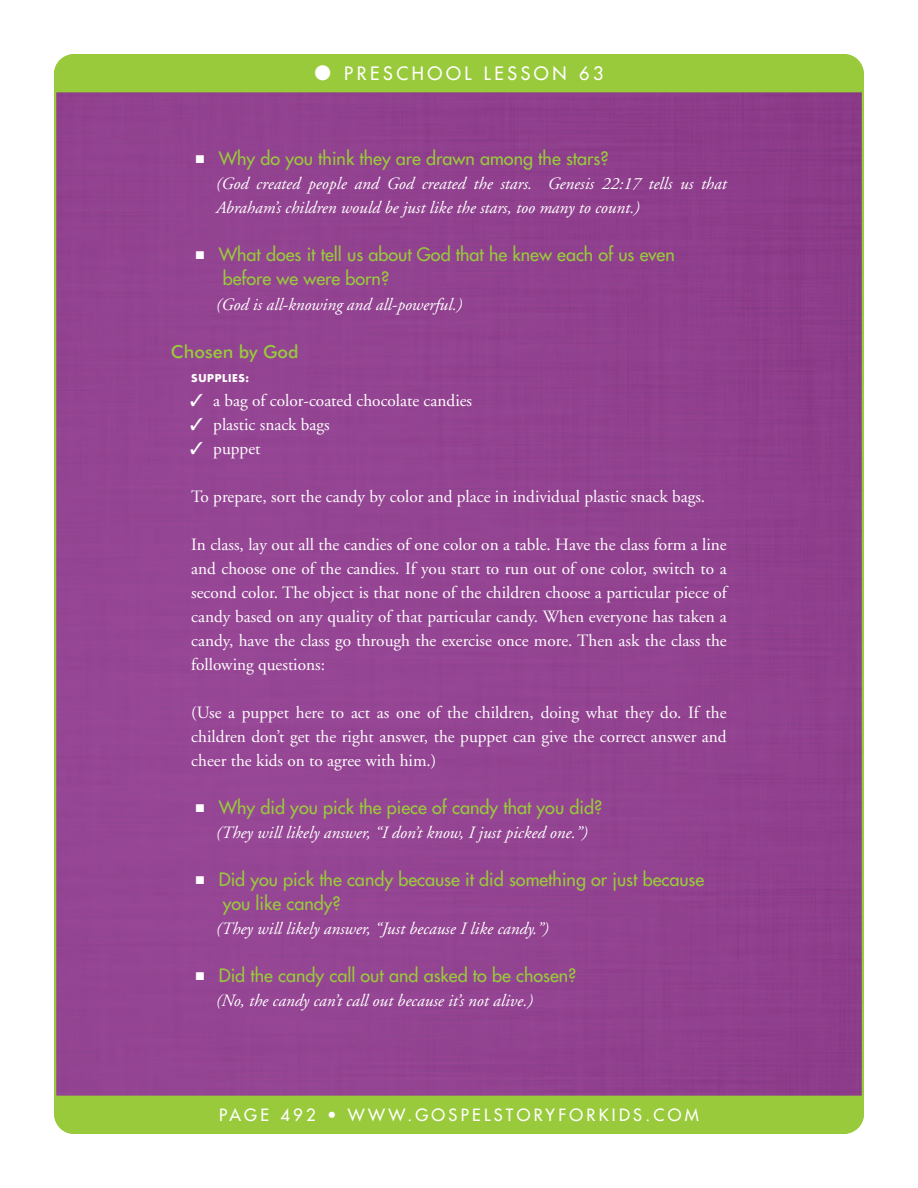
<style>
.page{position:relative;width:918px;height:1188px;background:#fff}
.page>*{position:absolute;margin:0;border:0;box-sizing:border-box;transform-origin:0 0}
.t1{font:18px/24px "Futura";color:#99ca3b}
.t2{font:18px "Futura";letter-spacing:.2em;color:#fff}
.SUB_2{font:500 18px "Futura BT";color:#99ca3b}
.TXT_Indent{font:17.25px/24px "Adobe Garamond";color:#fff;text-align:justify}
.Bulleted_Indented_An{font:italic 17.25px/24px "Adobe Garamond";color:#fff}
.t3{font:16.5px "Futura";letter-spacing:.2em;color:#fff}
.SUB_3__Supplies{font:700 10.5px "Futura";letter-spacing:.06em;color:#fff}
.s1{color:#fff}
</style>
<div class="page">
<div style="left:57px;top:92px;width:804px;height:1004px;background:#934491"></div>
<div style="left:54px;top:54px;width:810px;height:38px;background:#99ca3b"></div>
<div style="left:54px;top:1096px;width:810px;height:38px;background:#99ca3b"></div>
<p class="t2" style="left:315px;top:62px;width:290px">● PRESCHOOL LESSON 63</p>
<p class="t1" style="left:196px;top:146px;width:414px"><span class="s1">■</span> Why do you think they are drawn among the stars?</p>
<p class="Bulleted_Indented_An" style="left:216px;top:172px;width:512px">(God created people and God created the stars. Genesis 22:17 tells us that<br>Abraham’s children would be just like the stars, too many to count.)</p>
<p class="t1" style="left:223px;top:242px;width:454px;text-indent:-27px"><span class="s1">■</span> What does it tell us about God that he knew each of us even before we were born?</p>
<p class="Bulleted_Indented_An" style="left:216px;top:293px;width:248px">(God is all-knowing and all-powerful.)</p>
<p class="SUB_2" style="left:171px;top:340px;width:129px">Chosen by God</p>
<p class="SUB_3__Supplies" style="left:191px;top:371px;width:60px">SUPPLIES:</p>
<p class="TXT_Indent" style="left:190px;top:389px;width:284px">✓ a bag of color-coated chocolate candies</p>
<p class="TXT_Indent" style="left:190px;top:413px;width:141px">✓ plastic snack bags</p>
<p class="TXT_Indent" style="left:190px;top:437px;width:72px">✓ puppet</p>
<p class="TXT_Indent" style="left:191px;top:485px;width:516px">To prepare, sort the candy by color and place in individual plastic snack bags.</p>
<p class="TXT_Indent" style="left:191px;top:533px;width:537px">In class, lay out all the candies of one color on a table. Have the class form a line and choose one of the candies. If you start to run out of one color, switch to a second color. The object is that none of the children choose a particular piece of candy based on any quality of that particular candy. When everyone has taken a candy, have the class go through the exercise once more. Then ask the class the following questions:</p>
<p class="TXT_Indent" style="left:191px;top:701px;width:537px">(Use a puppet here to act as one of the children, doing what they do. If the children don’t get the right answer, the puppet can give the correct answer and cheer the kids on to agree with him.)</p>
<p class="t1" style="left:196px;top:795px;width:408px"><span class="s1">■</span> Why did you pick the piece of candy that you did?</p>
<p class="Bulleted_Indented_An" style="left:216px;top:821px;width:373px">(They will likely answer, “I don’t know, I just picked one.”)</p>
<p class="t1" style="left:223px;top:867px;width:483px;text-indent:-27px"><span class="s1">■</span> Did you pick the candy because it did something or just because you like candy?</p>
<p class="Bulleted_Indented_An" style="left:216px;top:917px;width:334px">(They will likely answer, “Just because I like candy.”)</p>
<p class="t1" style="left:196px;top:963px;width:382px"><span class="s1">■</span> Did the candy call out and asked to be chosen?</p>
<p class="Bulleted_Indented_An" style="left:216px;top:989px;width:318px">(No, the candy can’t call out because it’s not alive.)</p>
<p class="t3" style="left:219px;top:1105px;width:481px">PAGE 492 • WWW.GOSPELSTORYFORKIDS.COM</p>
</div>
